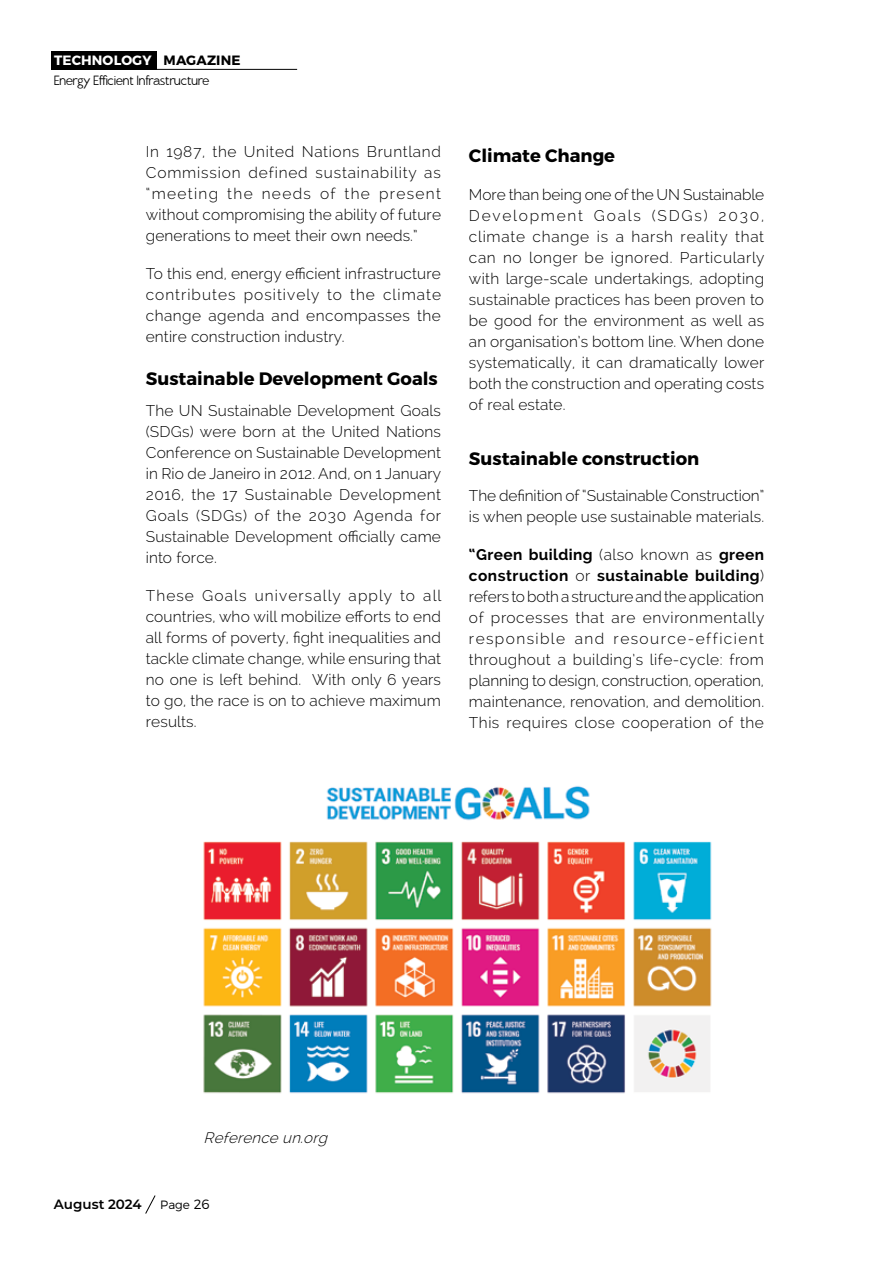
<style>
.page{position:relative;width:893px;height:1263px;background:#fff}
.page>*{position:absolute;margin:0;border:0;box-sizing:border-box;transform-origin:0 0}
.t1{font:700 18px "Montserrat";color:#000}
.t2{font:300 15.45px/21px "Raleway";letter-spacing:.01em;color:#000;text-align:justify}
.t3{font:300 15.45px "Raleway";letter-spacing:.045em;color:#000}
.t4{font:italic 300 15px "Raleway";color:#000}
.t5{font:700 13.5px "Montserrat";letter-spacing:.01em;color:#fff}
.t6{font:600 13.5px "Montserrat";color:#000}
.t7{font:700 13.5px "Montserrat";letter-spacing:.01em;color:#000}
.t8{font:300 13.35px "Brixton";color:#000}
.t9{font:300 12px "Montserrat";color:#000}
.s1{font-weight:700}
.s2{font-size:13.5px}
</style>
<div class="page">
<div style="left:51px;top:51px;width:106px;height:18px;background:#000"></div>
<svg style="left:145px;top:1195px;width:11px;height:19px"></svg>
<hr style="left:51px;top:69px;width:246px;height:1px;background:#000">
<img style="left:203px;top:786px;width:509px;height:308px">
<p class="t5" style="left:54px;top:52px;width:99px">TECHNOLOGY</p>
<p class="t8" style="left:54px;top:72px;width:157px">Energy Efficient Infrastructure</p>
<p class="t7" style="left:164px;top:52px;width:78px">MAGAZINE</p>
<p class="t3" style="left:146px;top:143px;width:297px">In 1987, the United Nations Bruntland</p>
<p class="t1" style="left:469px;top:144px;width:148px">Climate Change</p>
<p class="t2" style="left:146px;top:162px;width:297px">Commission defined sustainability as “meeting the needs of the present without compromising the ability of future generations to meet their own needs.”</p>
<p class="t2" style="left:146px;top:263px;width:297px">To this end, energy efficient infrastructure contributes positively to the climate change agenda and encompasses the entire construction industry.</p>
<p class="t2" style="left:469px;top:184px;width:297px">More than being one of the UN Sustainable Development Goals (SDGs) 2030, climate change is a harsh reality that can no longer be ignored. Particularly with large-scale undertakings, adopting sustainable practices has been proven to be good for the environment as well as an organisation’s bottom line. When done systematically, it can dramatically lower both the construction and operating costs of real estate.</p>
<p class="t1" style="left:146px;top:367px;width:293px">Sustainable Development Goals</p>
<p class="t2" style="left:146px;top:400px;width:297px">The UN Sustainable Development Goals (SDGs) were born at the United Nations Conference on Sustainable Development in Rio de Janeiro in 2012. And, on 1 January 2016, the 17 Sustainable Development Goals (SDGs) of the 2030 Agenda for Sustainable Development officially came into force.</p>
<p class="t2" style="left:146px;top:585px;width:297px">These Goals universally apply to all countries, who will mobilize efforts to end all forms of poverty, fight inequalities and tackle climate change, while ensuring that no one is left behind. With only 6 years to go, the race is on to achieve maximum results.</p>
<p class="t1" style="left:469px;top:448px;width:232px">Sustainable construction</p>
<p class="t2" style="left:469px;top:485px;width:297px">The definition of “Sustainable Construction” is when people use sustainable materials.</p>
<p class="t2" style="left:469px;top:544px;width:297px"><span class="s1">“Green building</span> (also known as <span class="s1">green construction</span> or <span class="s1">sustainable building</span>) refers to both a structure and the application of processes that are environmentally responsible and resource-efficient throughout a building’s life-cycle: from planning to design, construction, operation, maintenance, renovation, and demolition.<br>This requires close cooperation of the</p>
<p class="t4" style="left:204px;top:1129px;width:130px">Reference un.org</p>
<p class="t6" style="left:54px;top:1195px;width:89px">August 2024</p>
<p class="t9" style="left:160px;top:1197px;width:51px">Page <span class="s2">26</span></p>
</div>
